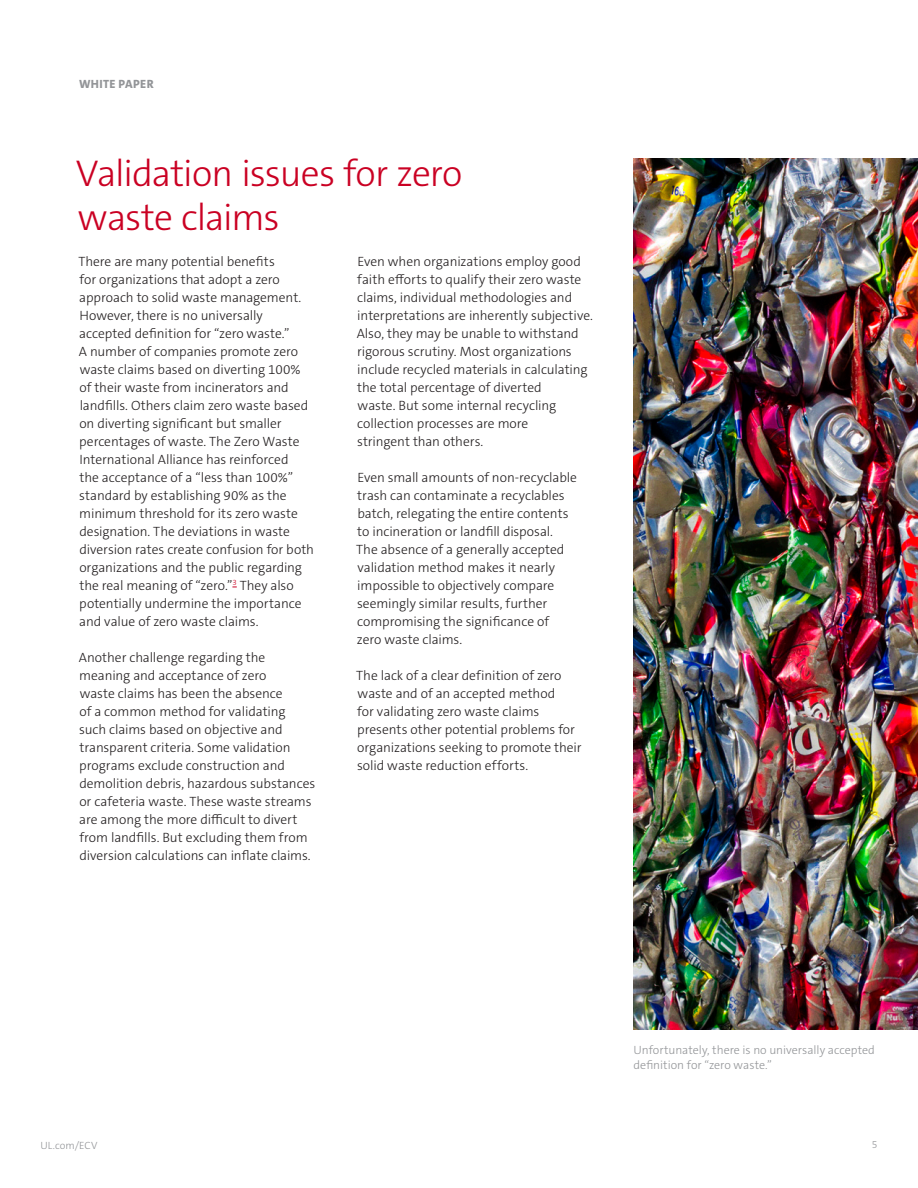
<style>
.page{position:relative;width:918px;height:1188px;background:#fff}
.page>*{position:absolute;margin:0;border:0;box-sizing:border-box;transform-origin:0 0}
.Interior_Headline_Multi_Colum{font:300 37.5px/43.5px "The Sans C5";letter-spacing:-.025em;color:#ca0123}
.Body_Copy{font:300 13.5px/18px "The Sans C5";letter-spacing:-.005em;color:#231f20}
.Photo_Caption{font:300 12px/15px "The Sans C5";color:#939598}
.Running_Header{font:800 12px "The Sans C5";letter-spacing:.025em;color:#939598}
.Page_Number_Right{font:300 10.5px "The Sans C5";letter-spacing:.005em;color:#939598}
</style>
<div class="page">
<img style="left:633px;top:159px;width:285px;height:871px">
<p class="Running_Header" style="left:79px;top:77px;width:76px">WHITE PAPER</p>
<p class="Interior_Headline_Multi_Colum" style="left:76px;top:152px;width:388px">Validation issues for zero waste claims</p>
<p class="Body_Copy" style="left:78px;top:252px;width:237px">There are many potential benefits<br>for organizations that adopt a zero approach to solid waste management.<br>However, there is no universally accepted definition for “zero waste.”<br>A number of companies promote zero waste claims based on diverting 100% of their waste from incinerators and landfills. Others claim zero waste based on diverting significant but smaller percentages of waste. The Zero Waste International Alliance has reinforced<br>the acceptance of a “less than 100%” standard by establishing 90% as the minimum threshold for its zero waste designation. The deviations in waste diversion rates create confusion for both organizations and the public regarding the real meaning of “zero.”<sup>3</sup> They also potentially undermine the importance and value of zero waste claims.</p>
<p class="Body_Copy" style="left:79px;top:648px;width:238px">Another challenge regarding the meaning and acceptance of zero<br>waste claims has been the absence<br>of a common method for validating such claims based on objective and transparent criteria. Some validation programs exclude construction and demolition debris, hazardous substances or cafeteria waste. These waste streams are among the more difficult to divert from landfills. But excluding them from diversion calculations can inflate claims.</p>
<p class="Body_Copy" style="left:357px;top:252px;width:238px">Even when organizations employ good faith efforts to qualify their zero waste claims, individual methodologies and interpretations are inherently subjective.<br>Also, they may be unable to withstand rigorous scrutiny. Most organizations include recycled materials in calculating</p>
<p class="Body_Copy" style="left:357px;top:378px;width:201px">the total percentage of diverted waste. But some internal recycling collection processes are more stringent than others.</p>
<p class="Body_Copy" style="left:356px;top:468px;width:222px">Even small amounts of non-recyclable trash can contaminate a recyclables batch, relegating the entire contents to incineration or landfill disposal.<br>The absence of a generally accepted validation method makes it nearly impossible to objectively compare seemingly similar results, further compromising the significance of<br>zero waste claims.</p>
<p class="Body_Copy" style="left:356px;top:666px;width:227px">The lack of a clear definition of zero waste and of an accepted method<br>for validating zero waste claims presents other potential problems for organizations seeking to promote their solid waste reduction efforts.</p>
<p class="Page_Number_Right" style="left:40px;top:1138px;width:59px">UL.com/ECV</p>
<p class="Photo_Caption" style="left:633px;top:1043px;width:243px">Unfortunately, there is no universally accepted definition for “zero waste.”</p>
<p class="Page_Number_Right" style="left:872px;top:1137px;width:7px">5</p>
</div>
